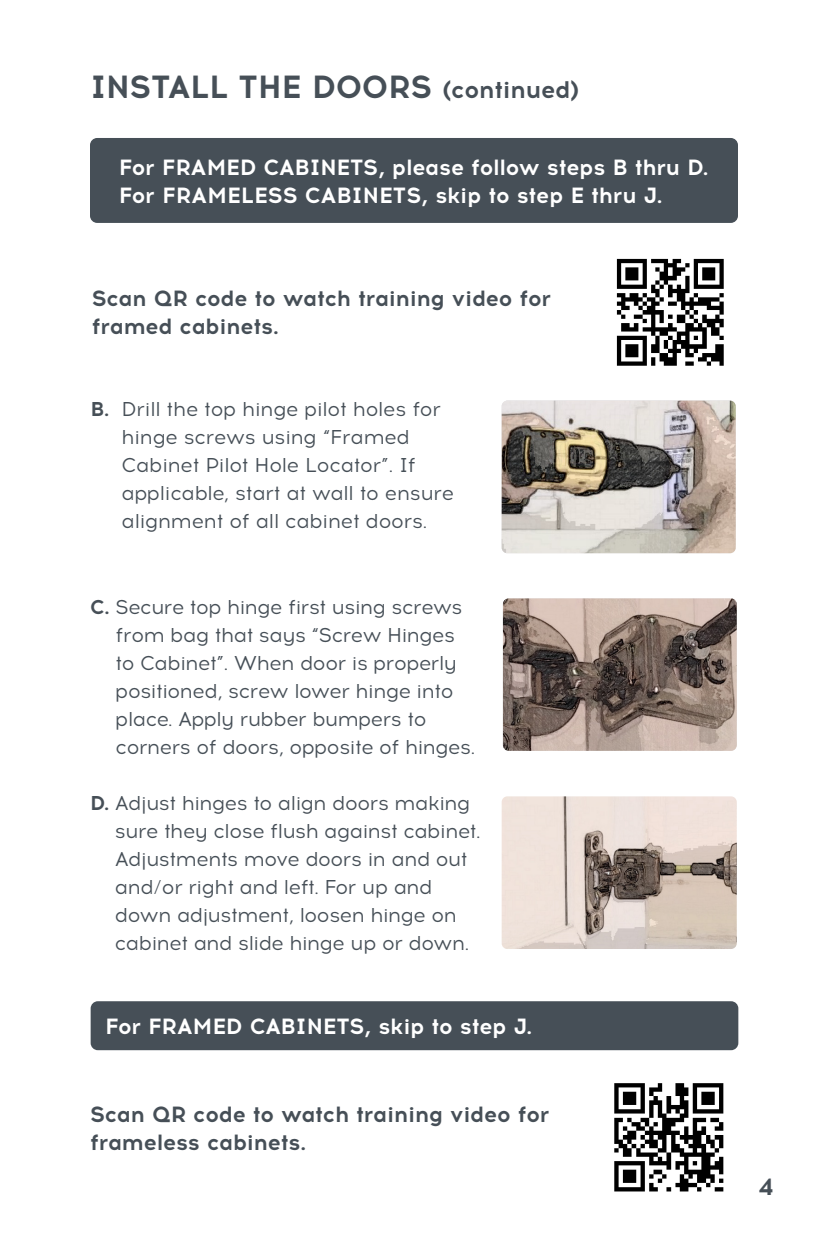
<style>
.page{position:relative;width:828px;height:1260px;background:#fff}
.page>*{position:absolute;margin:0;border:0;box-sizing:border-box;transform-origin:0 0}
.t1{font:700 32px "Acrom";letter-spacing:-.01em;color:#464f57}
.t2{font:700 24px "Acrom";color:#464f57}
.t3{font:700 22px "Acrom";letter-spacing:-.01em;color:#fff}
.t4{font:700 22px/28px "Acrom";letter-spacing:-.01em;color:#464f57}
.t5{font:20px/28px "Acrom";letter-spacing:-.02em;color:#464f57}
.s1{font-size:24px}
.s2{font-weight:700}
</style>
<div class="page">
<div style="left:91px;top:1001px;width:647px;height:49px;background:#464f57;border-radius:7px"></div>
<img style="left:503px;top:598px;width:234px;height:153px">
<img style="left:502px;top:796px;width:235px;height:153px">
<img style="left:502px;top:401px;width:234px;height:152px">
<img style="left:614px;top:1083px;width:110px;height:109px">
<div style="left:90px;top:138px;width:648px;height:85px;background:#464f57;border-radius:7px"></div>
<img style="left:616px;top:258px;width:108px;height:108px">
<p class="t1" style="left:90px;top:64px;width:491px">INSTALL THE DOORS <span class="s1">(continued)</span></p>
<p class="t3" style="left:119px;top:151px;width:591px">For FRAMED CABINETS, please follow steps B thru D.</p>
<p class="t3" style="left:119px;top:179px;width:545px">For FRAMELESS CABINETS, skip to step E thru J.</p>
<p class="t4" style="left:92px;top:285px;width:461px">Scan QR code to watch training video for framed cabinets.</p>
<p class="t5" style="left:122px;top:395px;width:334px;text-indent:-31px"><span class="s2">B.</span> Drill the top hinge pilot holes for hinge screws using “Framed<br>Cabinet Pilot Hole Locator”. If applicable, start at wall to ensure alignment of all cabinet doors.</p>
<p class="t5" style="left:116px;top:594px;width:361px;text-indent:-26px"><span class="s2">C.</span> Secure top hinge first using screws from bag that says “Screw Hinges to Cabinet”. When door is properly positioned, screw lower hinge into place. Apply rubber bumpers to corners of doors, opposite of hinges.</p>
<p class="t5" style="left:115px;top:790px;width:367px;text-indent:-25px"><span class="s2">D.</span> Adjust hinges to align doors making sure they close flush against cabinet.<br>Adjustments move doors in and out and/or right and left. For up and down adjustment, loosen hinge on cabinet and slide hinge up or down.</p>
<p class="t3" style="left:105px;top:1011px;width:429px">For FRAMED CABINETS, skip to step J.</p>
<p class="t4" style="left:90px;top:1101px;width:461px">Scan QR code to watch training video for frameless cabinets.</p>
<p class="t2" style="left:759px;top:1170px;width:17px">4</p>
</div>
